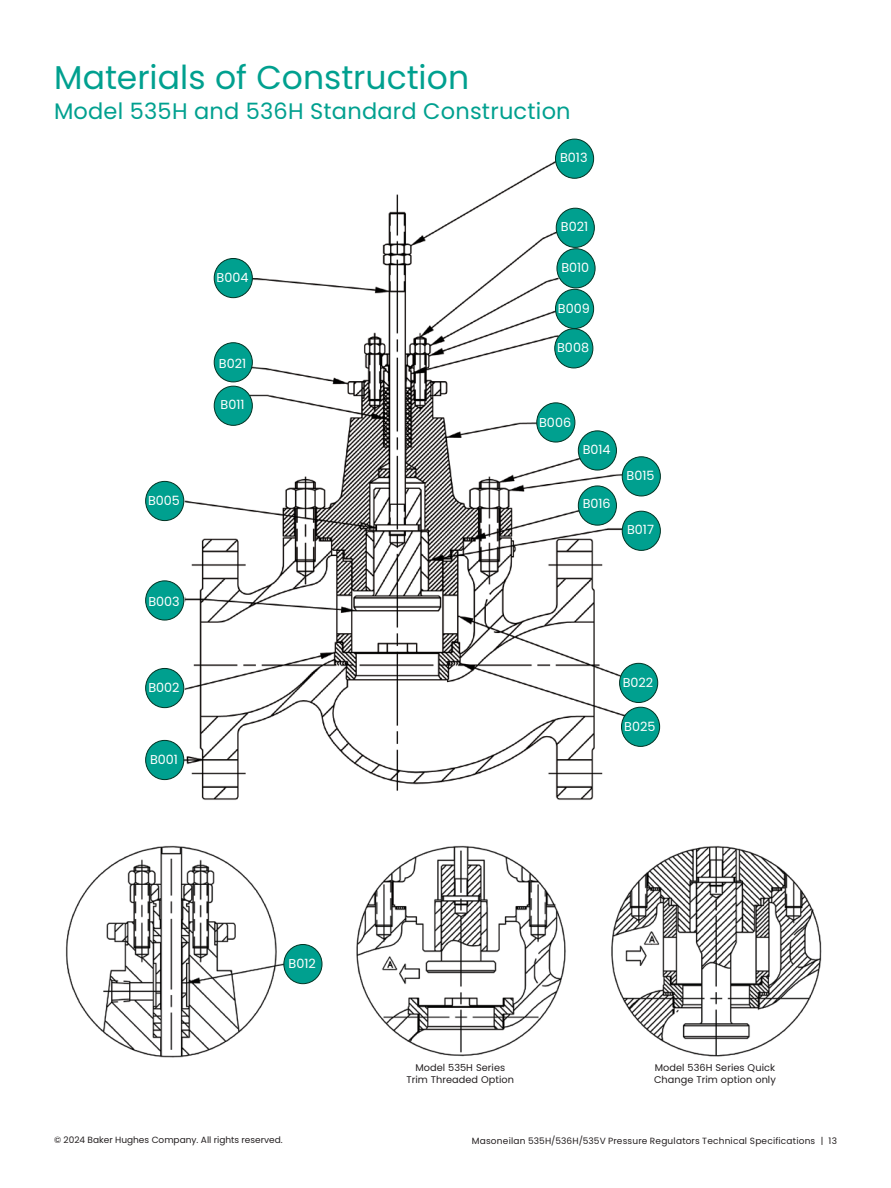
<style>
.page{position:relative;width:891px;height:1188px;background:#fff}
.page>*{position:absolute;margin:0;border:0;box-sizing:border-box;transform-origin:0 0}
.t1{font:33px "Poppins";color:#00a08f}
.t2{font:22.5px "Poppins";letter-spacing:.01em;color:#00a08f}
.t3{font:12.75px "Poppins";color:#fff}
.Table_subheads{font:9.75px/12px "Poppins";letter-spacing:.005em;color:#231f20;text-align:center}
.t4{font:9px "Poppins";letter-spacing:.02em;color:#231f20}
.t5{font:9px "Poppins";color:#231f20}
</style>
<div class="page">
<img style="left:183px;top:148px;width:478px;height:652px">
<div style="left:214px;top:258px;width:38px;height:40px;background:#00a08f;border-radius:50%"></div>
<div style="left:214px;top:258px;width:39px;height:40px;border:1px solid #003323;border-radius:50%"></div>
<div style="left:214px;top:343px;width:38px;height:39px;background:#00a08f;border-radius:50%"></div>
<div style="left:214px;top:342px;width:39px;height:40px;border:1px solid #003323;border-radius:50%"></div>
<div style="left:214px;top:386px;width:38px;height:39px;background:#00a08f;border-radius:50%"></div>
<div style="left:214px;top:386px;width:39px;height:40px;border:1px solid #003323;border-radius:50%"></div>
<div style="left:146px;top:481px;width:38px;height:40px;background:#00a08f;border-radius:50%"></div>
<div style="left:145px;top:481px;width:39px;height:40px;border:1px solid #003323;border-radius:50%"></div>
<div style="left:146px;top:581px;width:38px;height:39px;background:#00a08f;border-radius:50%"></div>
<div style="left:145px;top:580px;width:39px;height:40px;border:1px solid #003323;border-radius:50%"></div>
<div style="left:146px;top:668px;width:38px;height:40px;background:#00a08f;border-radius:50%"></div>
<div style="left:145px;top:668px;width:39px;height:40px;border:1px solid #003323;border-radius:50%"></div>
<div style="left:146px;top:740px;width:38px;height:40px;background:#00a08f;border-radius:50%"></div>
<div style="left:145px;top:740px;width:39px;height:40px;border:1px solid #003323;border-radius:50%"></div>
<div style="left:555px;top:139px;width:39px;height:39px;background:#00a08f;border-radius:50%"></div>
<div style="left:555px;top:139px;width:39px;height:40px;border:1px solid #003323;border-radius:50%"></div>
<div style="left:556px;top:208px;width:38px;height:39px;background:#00a08f;border-radius:50%"></div>
<div style="left:556px;top:208px;width:39px;height:40px;border:1px solid #003323;border-radius:50%"></div>
<div style="left:537px;top:403px;width:38px;height:39px;background:#00a08f;border-radius:50%"></div>
<div style="left:536px;top:402px;width:39px;height:40px;border:1px solid #003323;border-radius:50%"></div>
<div style="left:620px;top:663px;width:38px;height:40px;background:#00a08f;border-radius:50%"></div>
<div style="left:619px;top:663px;width:39px;height:40px;border:1px solid #003323;border-radius:50%"></div>
<div style="left:557px;top:249px;width:38px;height:39px;background:#00a08f;border-radius:50%"></div>
<div style="left:557px;top:248px;width:38px;height:40px;border:1px solid #003323;border-radius:50%"></div>
<div style="left:555px;top:289px;width:39px;height:40px;background:#00a08f;border-radius:50%"></div>
<div style="left:555px;top:289px;width:39px;height:40px;border:1px solid #003323;border-radius:50%"></div>
<div style="left:555px;top:329px;width:38px;height:39px;background:#00a08f;border-radius:50%"></div>
<div style="left:554px;top:328px;width:39px;height:40px;border:1px solid #003323;border-radius:50%"></div>
<div style="left:578px;top:431px;width:38px;height:39px;background:#00a08f;border-radius:50%"></div>
<div style="left:578px;top:430px;width:39px;height:40px;border:1px solid #003323;border-radius:50%"></div>
<div style="left:622px;top:457px;width:38px;height:39px;background:#00a08f;border-radius:50%"></div>
<div style="left:622px;top:456px;width:39px;height:40px;border:1px solid #003323;border-radius:50%"></div>
<div style="left:578px;top:486px;width:38px;height:39px;background:#00a08f;border-radius:50%"></div>
<div style="left:578px;top:486px;width:39px;height:40px;border:1px solid #003323;border-radius:50%"></div>
<div style="left:622px;top:511px;width:38px;height:39px;background:#00a08f;border-radius:50%"></div>
<div style="left:622px;top:511px;width:39px;height:40px;border:1px solid #003323;border-radius:50%"></div>
<div style="left:622px;top:707px;width:38px;height:39px;background:#00a08f;border-radius:50%"></div>
<div style="left:621px;top:707px;width:39px;height:40px;border:1px solid #003323;border-radius:50%"></div>
<img style="left:65px;top:846px;width:248px;height:212px">
<div style="left:284px;top:945px;width:38px;height:39px;background:#00a08f;border-radius:50%"></div>
<div style="left:284px;top:944px;width:38px;height:40px;border:1px solid #003323;border-radius:50%"></div>
<img style="left:356px;top:846px;width:210px;height:211px">
<img style="left:611px;top:846px;width:211px;height:211px">
<p class="t1" style="left:54px;top:58px;width:417px">Materials of Construction</p>
<p class="t2" style="left:54px;top:98px;width:518px">Model 535H and 536H Standard Construction</p>
<p class="t3" style="left:560px;top:151px;width:29px">B013</p>
<p class="t3" style="left:148px;top:493px;width:33px">B005</p>
<p class="t3" style="left:148px;top:594px;width:33px">B003</p>
<p class="t3" style="left:148px;top:680px;width:33px">B002</p>
<p class="t3" style="left:150px;top:752px;width:29px">B001</p>
<p class="t3" style="left:217px;top:270px;width:33px">B004</p>
<p class="t3" style="left:219px;top:356px;width:29px">B021</p>
<p class="t3" style="left:221px;top:398px;width:25px">B011</p>
<p class="t3" style="left:289px;top:956px;width:29px">B012</p>
<p class="t3" style="left:561px;top:220px;width:29px">B021</p>
<p class="t3" style="left:561px;top:260px;width:29px">B010</p>
<p class="t3" style="left:558px;top:301px;width:33px">B009</p>
<p class="t3" style="left:557px;top:341px;width:33px">B008</p>
<p class="t3" style="left:539px;top:415px;width:33px">B006</p>
<p class="t3" style="left:583px;top:442px;width:29px">B014</p>
<p class="t3" style="left:583px;top:496px;width:29px">B016</p>
<p class="t3" style="left:627px;top:468px;width:29px">B015</p>
<p class="t3" style="left:627px;top:523px;width:28px">B017</p>
<p class="t3" style="left:623px;top:675px;width:32px">B022</p>
<p class="t3" style="left:624px;top:719px;width:33px">B025</p>
<p class="Table_subheads" style="left:406px;top:1061px;width:109px">Model 535H Series<br>Trim Threaded Option</p>
<p class="Table_subheads" style="left:654px;top:1061px;width:123px;text-align:left">Model 536H Series Quick<br>Change Trim option only</p>
<p class="t5" style="left:54px;top:1135px;width:230px">© 2024 Baker Hughes Company. All rights reserved.</p>
<p class="t4" style="left:472px;top:1135px;width:367px">Masoneilan 535H/536H/535V Pressure Regulators Technical Specifications | 13</p>
</div>
